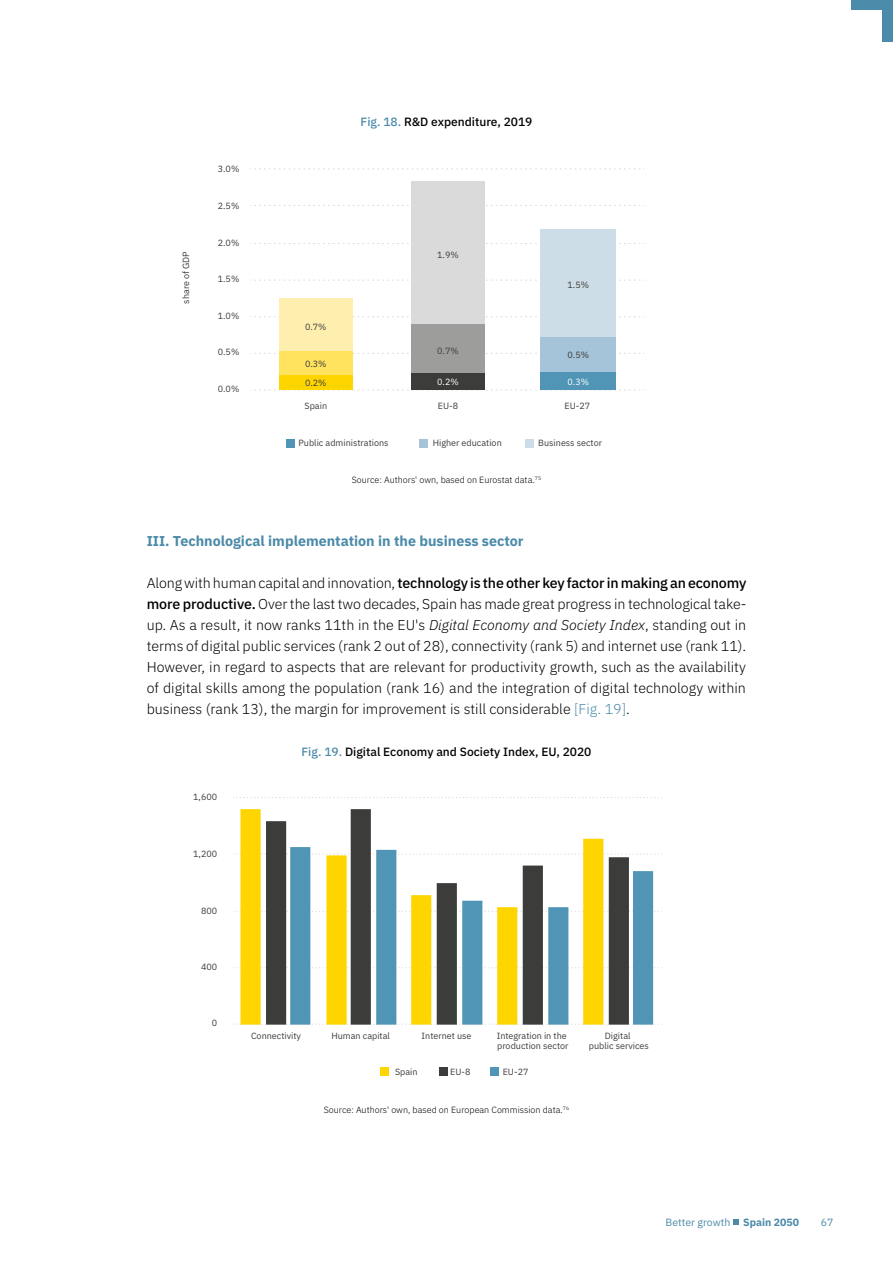
<style>
.page{position:relative;width:893px;height:1263px;background:#fff}
.page>*{position:absolute;margin:0;border:0;box-sizing:border-box;transform-origin:0 0}
.t1{font:300 14.25px/21px "IBM Plex Sans";color:#000;text-align:justify}
.t2{font:700 14.25px "IBM Plex Sans";color:#4b8aa9}
.t3{font:500 12px "IBM Plex Sans";color:#000}
.t4{font:10.5px "IBM Plex Sans";color:#4b8aa9}
.t5{font:9px/10.8px "IBM Plex Sans";color:#3c3c3b}
.t6{font:300 9px "IBM Plex Sans";color:#000}
.t7{font:9px "IBM Plex Sans";color:#fff}
.s1{color:#4b8aa9}
.s2{font-weight:500}
.s3{font-style:italic}
.s4{font-weight:700}
</style>
<div class="page">
<svg style="left:733px;top:1219px;width:5px;height:6px"></svg>
<div style="left:851px;top:0;width:42px;height:42px;background:#4b8aa9"></div>
<div style="left:828px;top:10px;width:54px;height:55px;background:#fff"></div>
<svg style="left:250px;top:168px;width:395px;height:1px"></svg>
<svg style="left:250px;top:205px;width:395px;height:1px"></svg>
<svg style="left:250px;top:243px;width:395px;height:1px"></svg>
<svg style="left:250px;top:280px;width:395px;height:1px"></svg>
<svg style="left:250px;top:316px;width:395px;height:1px"></svg>
<svg style="left:250px;top:353px;width:395px;height:1px"></svg>
<svg style="left:250px;top:390px;width:395px;height:1px"></svg>
<div style="left:279px;top:374px;width:74px;height:16px;background:#ffd500"></div>
<div style="left:279px;top:351px;width:74px;height:23px;background:#ffe25e"></div>
<div style="left:279px;top:298px;width:74px;height:53px;background:#ffefaf"></div>
<div style="left:411px;top:373px;width:74px;height:17px;background:#3c3c3b"></div>
<div style="left:411px;top:324px;width:74px;height:49px;background:#9d9d9c"></div>
<div style="left:411px;top:182px;width:74px;height:142px;background:#dadada"></div>
<div style="left:540px;top:372px;width:76px;height:18px;background:#5095b6"></div>
<div style="left:540px;top:336px;width:76px;height:36px;background:#a5c3d9"></div>
<div style="left:540px;top:229px;width:76px;height:107px;background:#cddde7"></div>
<div style="left:286px;top:439px;width:8px;height:9px;background:#5095b6"></div>
<div style="left:420px;top:439px;width:8px;height:9px;background:#a5c3d9"></div>
<div style="left:526px;top:439px;width:8px;height:9px;background:#cddde7"></div>
<svg style="left:233px;top:797px;width:429px;height:1px"></svg>
<svg style="left:240px;top:809px;width:26px;height:216px;fill:#ffd500"></svg>
<svg style="left:266px;top:809px;width:338px;height:216px"></svg>
<svg style="left:290px;top:847px;width:363px;height:178px"></svg>
<div style="left:380px;top:1067px;width:9px;height:9px;background:#ffd500"></div>
<div style="left:439px;top:1067px;width:9px;height:9px;background:#3c3c3b"></div>
<div style="left:490px;top:1067px;width:9px;height:9px;background:#5095b6"></div>
<p class="t5" style="left:180px;top:304px;width:54px;rotate:-90deg">share of GDP</p>
<p class="t5" style="left:218px;top:163px;width:23px">3.0%</p>
<p class="t5" style="left:218px;top:200px;width:23px">2.5%</p>
<p class="t5" style="left:218px;top:236px;width:23px">2.0%</p>
<p class="t5" style="left:218px;top:273px;width:23px">1.5%</p>
<p class="t5" style="left:218px;top:309px;width:23px">1.0%</p>
<p class="t5" style="left:218px;top:346px;width:23px">0.5%</p>
<p class="t5" style="left:218px;top:383px;width:23px">0.0%</p>
<p class="t3" style="left:360px;top:112px;width:173px"><span class="s1">Fig. 18.</span> R&amp;D expenditure, 2019</p>
<p class="t5" style="left:305px;top:321px;width:23px">0.7%</p>
<p class="t5" style="left:305px;top:357px;width:23px">0.3%</p>
<p class="t5" style="left:305px;top:377px;width:23px">0.2%</p>
<p class="t5" style="left:304px;top:400px;width:24px">Spain</p>
<p class="t5" style="left:437px;top:249px;width:23px">1.9%</p>
<p class="t5" style="left:567px;top:279px;width:23px">1.5%</p>
<p class="t5" style="left:437px;top:345px;width:23px">0.7%</p>
<p class="t5" style="left:567px;top:349px;width:23px">0.5%</p>
<p class="t7" style="left:437px;top:375px;width:23px">0.2%</p>
<p class="t7" style="left:567px;top:375px;width:23px">0.3%</p>
<p class="t5" style="left:438px;top:400px;width:22px">EU-8</p>
<p class="t5" style="left:564px;top:400px;width:27px">EU-27</p>
<p class="t5" style="left:298px;top:437px;width:92px">Public administrations</p>
<p class="t5" style="left:433px;top:437px;width:71px">Higher education</p>
<p class="t5" style="left:538px;top:437px;width:65px">Business sector</p>
<p class="t6" style="left:352px;top:473px;width:191px">Source: Authors' own, based on Eurostat data.<sup>75</sup></p>
<p class="t2" style="left:147px;top:530px;width:378px">III. Technological implementation in the business sector</p>
<p class="t1" style="left:147px;top:571px;width:601px">Along with human capital and innovation, <span class="s2">technology is the other key factor in making an economy more productive.</span> Over the last two decades, Spain has made great progress in technological take&shy;up. As a result, it now ranks 11th in the EU's <span class="s3">Digital Economy and Society Index</span>, standing out in terms of digital public services (rank 2 out of 28), connectivity (rank 5) and internet use (rank 11).<br>However, in regard to aspects that are relevant for productivity growth, such as the availability of digital skills among the population (rank 16) and the integration of digital technology within business (rank 13), the margin for improvement is still considerable <span class="s1">[Fig. 19]</span>.</p>
<p class="t3" style="left:301px;top:742px;width:291px"><span class="s1">Fig. 19.</span> Digital Economy and Society Index, EU, 2020</p>
<p class="t5" style="left:193px;top:790px;width:26px">1,600</p>
<p class="t5" style="left:193px;top:848px;width:26px">1,200</p>
<p class="t5" style="left:201px;top:904px;width:18px">800</p>
<p class="t5" style="left:201px;top:961px;width:18px">400</p>
<p class="t5" style="left:212px;top:1017px;width:7px">0</p>
<p class="t5" style="left:251px;top:1029px;width:52px">Connectivity</p>
<p class="t5" style="left:331px;top:1029px;width:60px">Human capital</p>
<p class="t5" style="left:422px;top:1029px;width:51px">Internet use</p>
<p class="t5" style="left:497px;top:1029px;width:73px">Integration in the production sector</p>
<p class="t5" style="left:589px;top:1029px;width:62px;text-align:center">Digital<br>public services</p>
<p class="t5" style="left:395px;top:1066px;width:24px">Spain</p>
<p class="t5" style="left:450px;top:1066px;width:22px">EU-8</p>
<p class="t5" style="left:503px;top:1066px;width:27px">EU-27</p>
<p class="t6" style="left:324px;top:1103px;width:247px">Source: Authors' own, based on European Commission data.<sup>76</sup></p>
<p class="t4" style="left:666px;top:1214px;width:135px">Better growth <span class="s4">Spain 2050</span></p>
<p class="t4" style="left:821px;top:1214px;width:14px">67</p>
</div>
